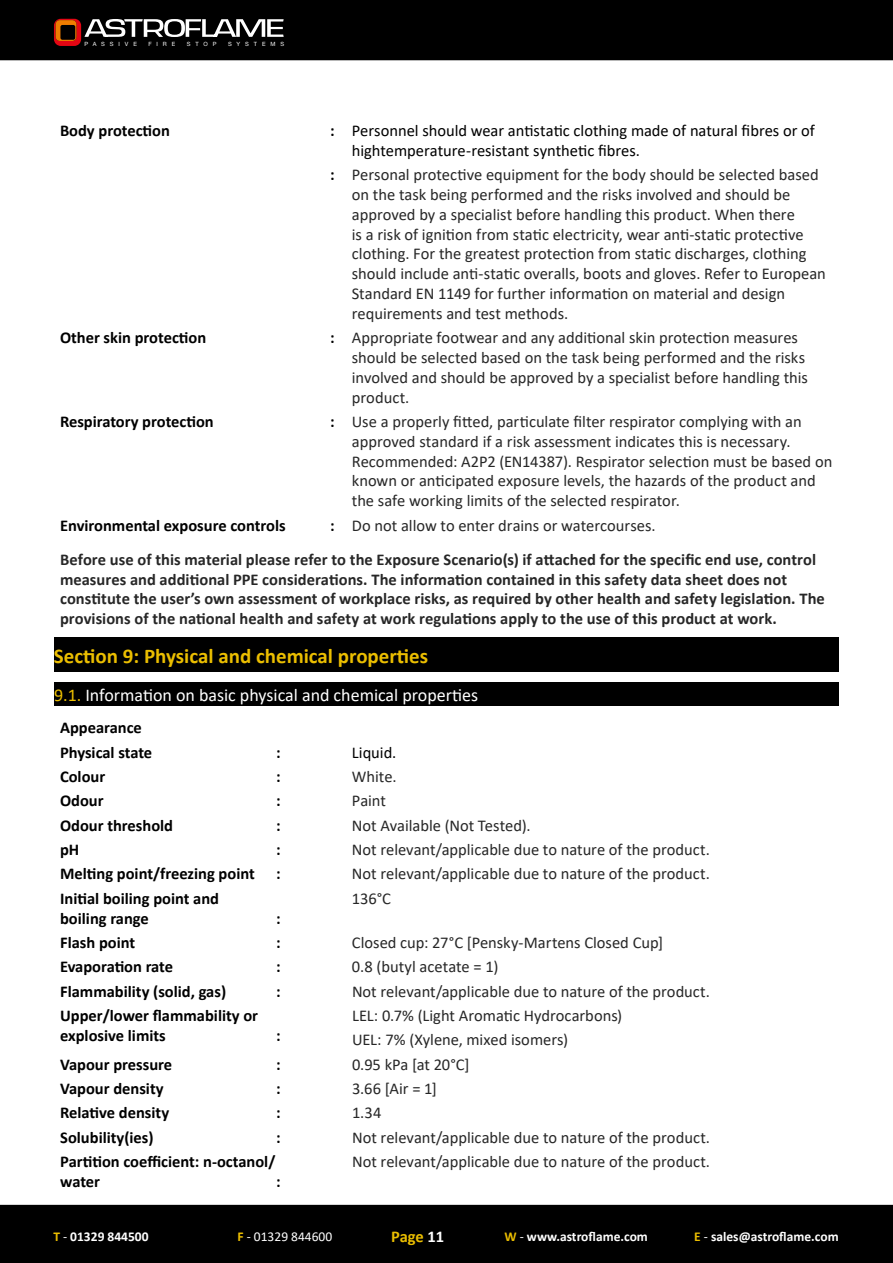
<style>
.page{position:relative;width:893px;height:1263px;background:#fff}
.page>*{position:absolute;margin:0;border:0;box-sizing:border-box;transform-origin:0 0}
.t1{font:700 21px "Calibri";color:#ebbe00}
.t2{font:18px "Calibri";color:#fff}
.t3{font:16.5px/19.8px "Calibri";color:#272727}
.t4{font:700 16.5px/19.8px "Calibri";color:#272727}
.t5{font:700 16.5px/19.8px "Calibri";color:#000}
.t6{font:16.5px/19.8px "Calibri";letter-spacing:-.005em;color:#000}
.t7{font:700 16.5px "Calibri";letter-spacing:-.005em;color:#ebbe00}
.t8{font:700 13.5px "Calibri";color:#fff}
.t9{font:13.5px "Calibri";color:#fff}
.t10{font:5.85px "Helvetica Neue";letter-spacing:.84em;color:#fff}
.s1{font-weight:700}
.s2{font-weight:700;color:#000}
.s3{color:#000}
.s4{font-weight:400}
.s5{color:#ebbe00}
.s6{color:#fff}
.s7{font-weight:700;color:#ebbe00}
</style>
<div class="page">
<div style="left:0;top:0;width:893px;height:60px;background:#000"></div>
<div style="left:0;top:1205px;width:893px;height:58px;background:#000"></div>
<svg style="left:54px;top:19px;width:230px;height:27px"></svg>
<div style="left:54px;top:682px;width:785px;height:23px;background:#000"></div>
<div style="left:54px;top:637px;width:785px;height:35px;background:#000"></div>
<p class="t10" style="left:84px;top:40px;width:54px">PASSIVE</p>
<p class="t10" style="left:148px;top:40px;width:28px">FIRE</p>
<p class="t10" style="left:187px;top:40px;width:31px">STOP</p>
<p class="t10" style="left:228px;top:40px;width:58px">SYSTEMS</p>
<p class="t5" style="left:60px;top:120px;width:112px">Body protection</p>
<p class="t6" style="left:352px;top:120px;width:465px;text-indent:-22px"><span class="s1">:</span> Personnel should wear antistatic clothing made of natural fibres or of hightemperature-resistant synthetic fibres.</p>
<p class="t3" style="left:352px;top:164px;width:475px;text-indent:-22px"><span class="s2">:</span> Personal protective equipment for the body should be selected based on the task being performed and the risks involved and should be approved by a specialist before handling this product. When there<br>is a risk of ignition from static electricity, wear anti-static protective clothing. For the greatest protection from static discharges, clothing should include anti-static overalls, boots and gloves. Refer to European Standard EN 1149 for further information on material and design requirements and test methods.</p>
<p class="t5" style="left:60px;top:328px;width:148px">Other skin protection</p>
<p class="t3" style="left:352px;top:327px;width:458px;text-indent:-22px"><span class="s2">:</span> Appropriate footwear and any additional skin protection measures should be selected based on the task being performed and the risks involved and should be approved by a specialist before handling this product.</p>
<p class="t5" style="left:60px;top:411px;width:155px">Respiratory protection</p>
<p class="t3" style="left:352px;top:411px;width:482px;text-indent:-22px"><span class="s2">:</span> Use a properly fitted, particulate filter respirator complying with an approved standard if a risk assessment indicates this is necessary.<br>Recommended: A2P2 (EN14387). Respirator selection must be based on known or anticipated exposure levels, the hazards of the product and the safe working limits of the selected respirator.</p>
<p class="t5" style="left:60px;top:515px;width:227px">Environmental exposure controls</p>
<p class="t4" style="left:60px;top:508px;width:758px;line-height:34.2px;text-indent:270px"><span class="s3">:</span> <span class="s4">Do not allow to enter drains or watercourses.<br></span>Before use of this material please refer to the Exposure Scenario(s) if attached for the specific end use, control</p>
<p class="t4" style="left:60px;top:569px;width:766px">measures and additional PPE considerations. The information contained in this safety data sheet does not constitute the user’s own assessment of workplace risks, as required by other health and safety legislation. The provisions of the national health and safety at work regulations apply to the use of this product at work.</p>
<p class="t1" style="left:54px;top:641px;width:376px">Section 9: Physical and chemical properties</p>
<p class="t2" style="left:54px;top:682px;width:426px"><span class="s5">9.1.</span> Information on basic physical and chemical properties</p>
<p class="t5" style="left:60px;top:715px;width:94px;line-height:24.3px">Appearance<br>Physical state</p>
<p class="t5" style="left:276px;top:742px;width:6px">:</p>
<p class="t6" style="left:352px;top:742px;width:46px">Liquid.</p>
<p class="t5" style="left:60px;top:766px;width:47px">Colour</p>
<p class="t5" style="left:276px;top:766px;width:6px">:</p>
<p class="t3" style="left:352px;top:766px;width:46px">White.</p>
<p class="t5" style="left:60px;top:791px;width:45px">Odour</p>
<p class="t5" style="left:276px;top:791px;width:6px">:</p>
<p class="t3" style="left:352px;top:790px;width:36px">Paint</p>
<p class="t5" style="left:60px;top:815px;width:115px">Odour threshold</p>
<p class="t5" style="left:276px;top:815px;width:6px">:</p>
<p class="t3" style="left:352px;top:815px;width:180px">Not Available (Not Tested).</p>
<p class="t5" style="left:60px;top:839px;width:21px">pH</p>
<p class="t5" style="left:276px;top:839px;width:6px">:</p>
<p class="t3" style="left:352px;top:839px;width:359px">Not relevant/applicable due to nature of the product.</p>
<p class="t5" style="left:60px;top:864px;width:196px">Melting point/freezing point</p>
<p class="t5" style="left:276px;top:864px;width:6px">:</p>
<p class="t3" style="left:352px;top:863px;width:359px">Not relevant/applicable due to nature of the product.</p>
<p class="t5" style="left:60px;top:888px;width:160px">Initial boiling point and boiling range</p>
<p class="t3" style="left:352px;top:888px;width:41px">136°C</p>
<p class="t5" style="left:276px;top:908px;width:6px">:</p>
<p class="t5" style="left:60px;top:932px;width:77px">Flash point</p>
<p class="t5" style="left:276px;top:932px;width:6px">:</p>
<p class="t3" style="left:352px;top:932px;width:313px">Closed cup: 27°C [Pensky-Martens Closed Cup]</p>
<p class="t5" style="left:60px;top:957px;width:114px">Evaporation rate</p>
<p class="t5" style="left:276px;top:957px;width:6px">:</p>
<p class="t3" style="left:352px;top:956px;width:148px">0.8 (butyl acetate = 1)</p>
<p class="t5" style="left:60px;top:981px;width:167px">Flammability (solid, gas)</p>
<p class="t5" style="left:276px;top:981px;width:6px">:</p>
<p class="t3" style="left:352px;top:981px;width:359px">Not relevant/applicable due to nature of the product.</p>
<p class="t5" style="left:60px;top:1005px;width:200px">Upper/lower flammability or explosive limits</p>
<p class="t3" style="left:352px;top:1003px;width:272px;line-height:24px">LEL: 0.7% (Light Aromatic Hydrocarbons)<br>UEL: 7% (Xylene, mixed isomers)</p>
<p class="t5" style="left:276px;top:1025px;width:6px">:</p>
<p class="t5" style="left:60px;top:1054px;width:114px">Vapour pressure</p>
<p class="t5" style="left:276px;top:1054px;width:6px">:</p>
<p class="t3" style="left:352px;top:1054px;width:119px">0.95 kPa [at 20°C]</p>
<p class="t5" style="left:60px;top:1078px;width:105px">Vapour density</p>
<p class="t5" style="left:276px;top:1078px;width:6px">:</p>
<p class="t3" style="left:352px;top:1078px;width:86px">3.66 [Air = 1]</p>
<p class="t5" style="left:60px;top:1103px;width:110px">Relative density</p>
<p class="t5" style="left:276px;top:1103px;width:6px">:</p>
<p class="t3" style="left:352px;top:1102px;width:31px">1.34</p>
<p class="t5" style="left:60px;top:1127px;width:95px">Solubility(ies)</p>
<p class="t5" style="left:276px;top:1127px;width:6px">:</p>
<p class="t3" style="left:352px;top:1127px;width:359px">Not relevant/applicable due to nature of the product.</p>
<p class="t5" style="left:60px;top:1151px;width:217px">Partition coefficient: n-octanol/ water</p>
<p class="t3" style="left:352px;top:1151px;width:359px">Not relevant/applicable due to nature of the product.</p>
<p class="t5" style="left:276px;top:1171px;width:6px">:</p>
<p class="t7" style="left:391px;top:1225px;width:55px">Page <span class="s6">11</span></p>
<p class="t8" style="left:53px;top:1227px;width:97px"><span class="s5">T</span> <span class="s4">-</span> 01329 844500</p>
<p class="t9" style="left:238px;top:1227px;width:96px"><span class="s7">F</span> - 01329 844600</p>
<p class="t8" style="left:504px;top:1227px;width:145px"><span class="s5">W</span> <span class="s4">-</span> www.astroflame.com</p>
<p class="t8" style="left:694px;top:1227px;width:146px"><span class="s5">E</span> <span class="s4">-</span> sales@astroflame.com</p>
</div>
